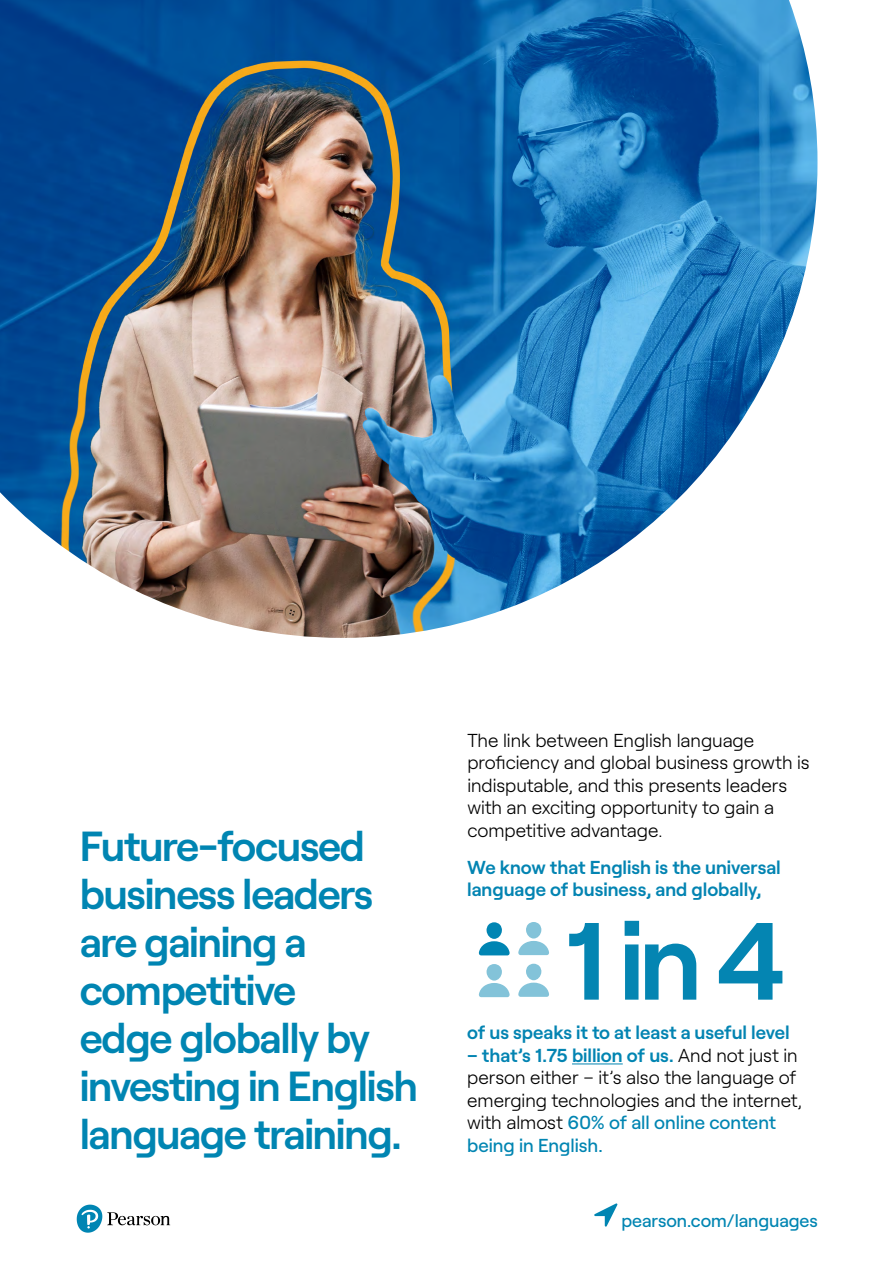
<style>
.page{position:relative;width:893px;height:1263px;background:#fff}
.page>*{position:absolute;margin:0;border:0;box-sizing:border-box;transform-origin:0 0}
.t1{font:600 109.5px "Roobert";color:#0485b2}
.t2{font:600 42px/48px "Roobert";letter-spacing:-.03em;color:#0085b2}
.t3{font:300 18.75px/22.5px "Roobert";letter-spacing:-.005em;color:#000}
.t4{font:600 18.75px/22.5px "Roobert";color:#0384b2}
.t5{font:500 18px "Roobert";color:#0085b2}
.s1{font-weight:600;color:#0384b2}
.s2{font-weight:600;color:#0085b2}
.s3{font-weight:500;color:#0085b2}
</style>
<div class="page">
<img style="left:0;top:0;width:817px;height:638px">
<svg style="left:594px;top:1203px;width:23px;height:23px"></svg>
<svg style="left:77px;top:1204px;width:93px;height:29px"></svg>
<svg style="left:479px;top:964px;width:31px;height:33px"></svg>
<svg style="left:518px;top:964px;width:31px;height:33px"></svg>
<svg style="left:479px;top:922px;width:31px;height:33px"></svg>
<svg style="left:518px;top:922px;width:31px;height:33px"></svg>
<svg style="left:572px;top:1063px;width:51px;height:1px"></svg>
<h2 class="t2" style="left:80px;top:818px;width:340px">Future-focused business leaders are gaining a competitive<br>edge globally by investing in English language training.</h2>
<p class="t3" style="left:467px;top:727px;width:344px">The link between English language proficiency and global business growth is indisputable, and this presents leaders with an exciting opportunity to gain a competitive advantage.</p>
<p class="t4" style="left:467px;top:854px;width:315px">We know that English is the universal language of business, and globally,</p>
<h1 class="t1" style="left:564px;top:877px;width:224px">1 in 4</h1>
<p class="t4" style="left:467px;top:1020px;width:324px">of us speaks it to at least a useful level</p>
<p class="t3" style="left:467px;top:1042px;width:336px"><span class="s1">– that’s 1.75 billi</span><span class="s2">on of us.</span> And not just in person either – it’s also the language of emerging technologies and the internet, with almost <span class="s3">60% of all online content being in English.</span></p>
<p class="t5" style="left:621px;top:1206px;width:198px">pearson.com/languages</p>
</div>
